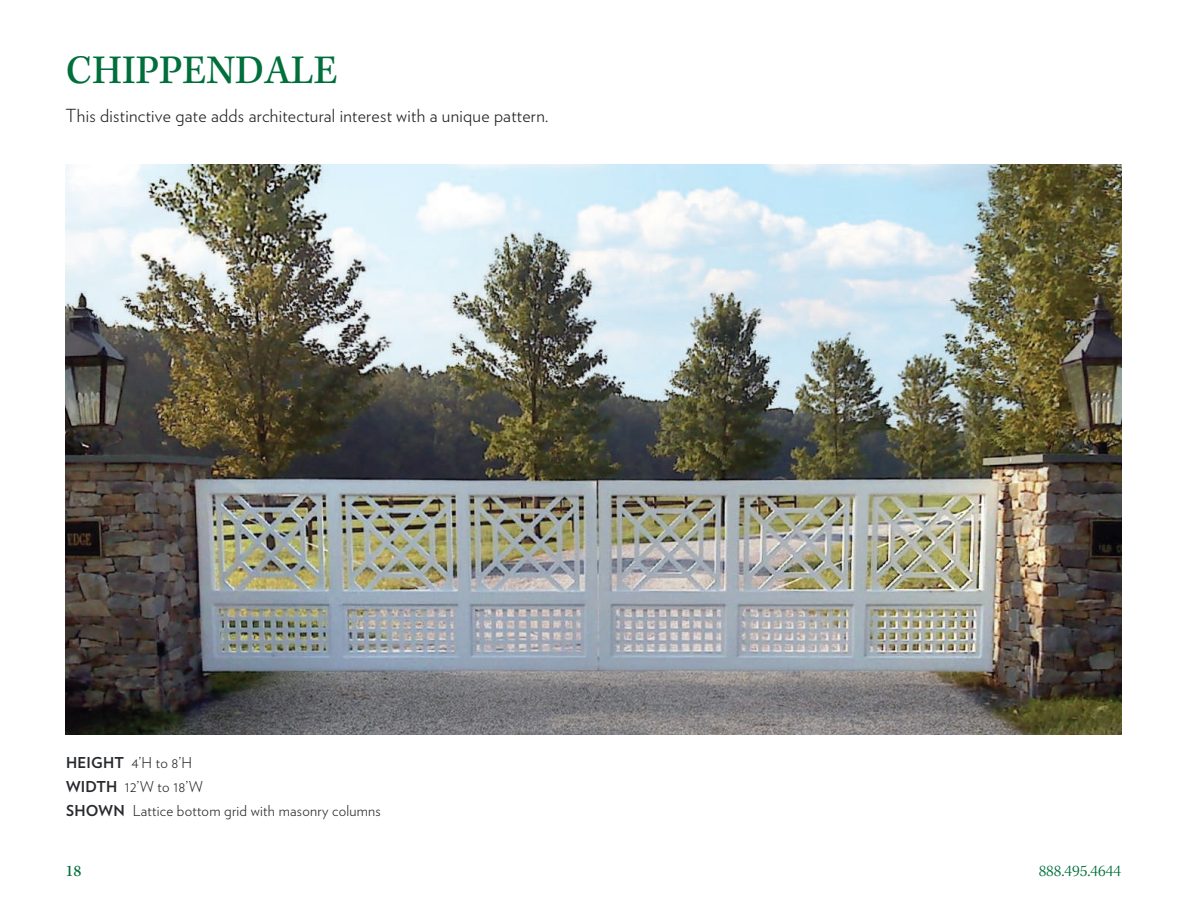
<style>
.page{position:relative;width:1188px;height:918px;background:#fff}
.page>*{position:absolute;margin:0;border:0;box-sizing:border-box;transform-origin:0 0}
.t1{font:42px "Kepler Std Capt";color:#006f3c}
.t2{font:300 18px "Verlag";letter-spacing:.015em;color:#231f20}
.t3{font:300 16.5px "Kepler Std";color:#006f3c}
.t4{font:16.5px "Kepler Std Capt";color:#006f3c}
.t5{font:300 15px "Verlag";letter-spacing:.015em;color:#27292d}
.s1{font-weight:700}
</style>
<div class="page">
<img style="left:66px;top:165px;width:1055px;height:569px">
<p class="t1" style="left:66px;top:46px;width:274px">CHIPPENDALE</p>
<p class="t2" style="left:66px;top:103px;width:484px">This distinctive gate adds architectural interest with a unique pattern.</p>
<p class="t5" style="left:66px;top:752px;width:127px"><span class="s1">HEIGHT</span> 4’H to 8’H</p>
<p class="t5" style="left:66px;top:776px;width:138px"><span class="s1">WIDTH</span> 12’W to 18’W</p>
<p class="t5" style="left:66px;top:800px;width:316px"><span class="s1">SHOWN</span> Lattice bottom grid with masonry columns</p>
<p class="t4" style="left:66px;top:861px;width:18px">18</p>
<p class="t3" style="left:1039px;top:861px;width:84px">888.495.4644</p>
</div>
